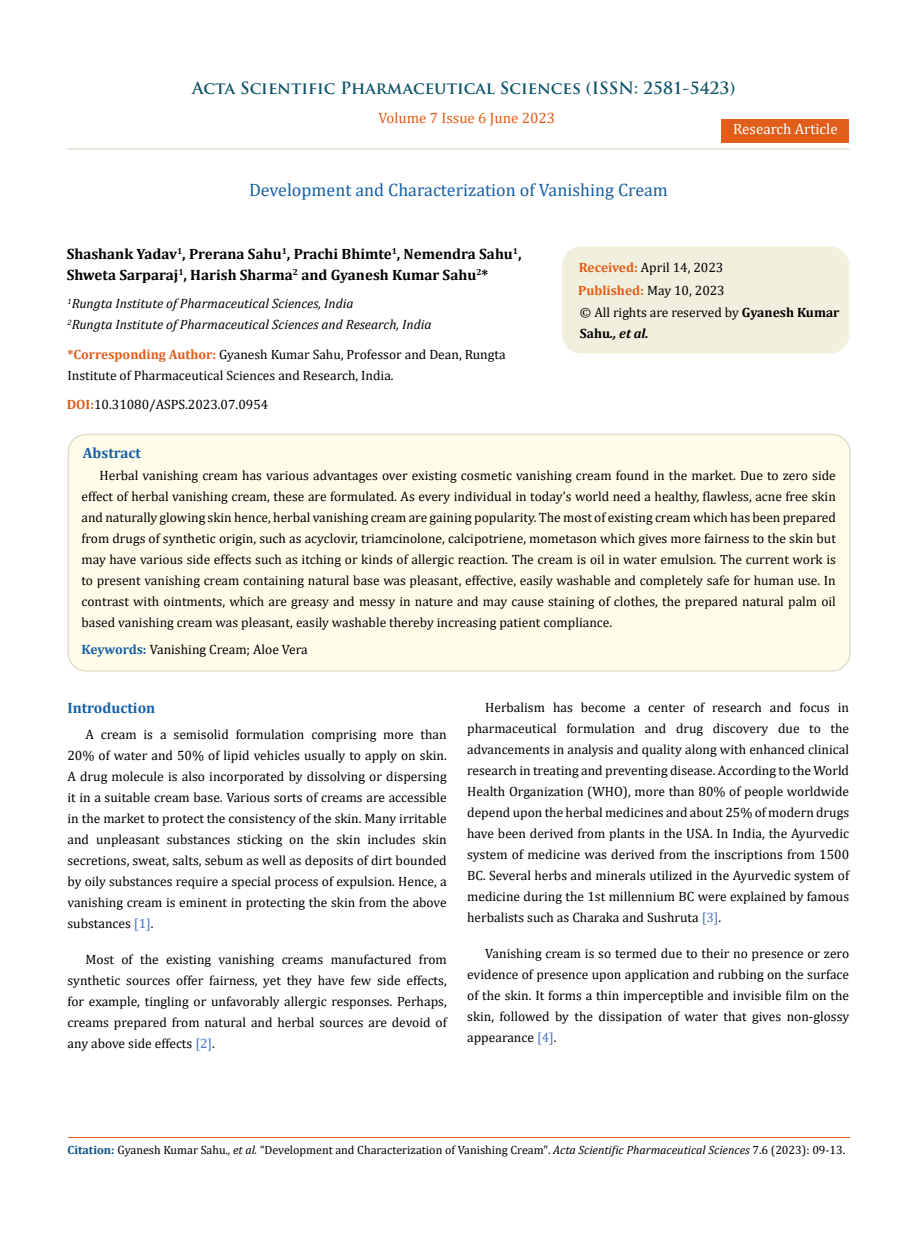
<style>
.page{position:relative;width:917px;height:1242px;background:#fff}
.page>*{position:absolute;margin:0;border:0;box-sizing:border-box;transform-origin:0 0}
.t1{font:18px "Cambria";color:#1560a6}
.t2{font:700 16.5px "Trajan Pro";color:#0e546a}
.t3{font:700 15px/21px "Cambria";color:#000}
.t4{font:15px "Cambria";color:#e05d1a}
.t5{font:700 15px "Cambria";color:#1560a6}
.t6{font:15px "Cambria";color:#fff}
.t7{font:13.5px/21px "Cambria";color:#000;text-align:justify}
.t8{font:italic 13.5px/21px "Cambria";color:#000}
.t9{font:12px "Cambria";color:#000}
.s1{font-weight:700;color:#e05d1a}
.s2{font-weight:700}
.s3{font-weight:700;font-style:italic}
.s4{font-weight:700;color:#1560a6}
.s5{color:#4472c4}
.s6{font-weight:700;color:#035089}
.s7{font-style:italic}
</style>
<div class="page">
<div style="left:721px;top:119px;width:128px;height:23px;background:#e05d1a"></div>
<div style="left:563px;top:247px;width:285px;height:106px;background:#f1f0de;border-radius:18px"></div>
<div style="left:562px;top:247px;width:287px;height:106px;border:2px solid #f1f0de;border-radius:18px"></div>
<div style="left:68px;top:434px;width:781px;height:237px;background:#fffde9;border-radius:18px"></div>
<div style="left:67px;top:434px;width:783px;height:238px;border:2px solid #e0dfcd;border-radius:18px"></div>
<hr style="left:68px;top:1138px;width:781px;height:1px;background:#e05d1a">
<hr style="left:67px;top:148px;width:782px;height:2px;background:#e0dfcd">
<p class="t2" style="left:192px;top:77px;width:545px">Acta Scientific Pharmaceutical Sciences (ISSN: 2581-5423)</p>
<p class="t4" style="left:378px;top:109px;width:178px">Volume 7 Issue 6 June 2023</p>
<p class="t6" style="left:733px;top:120px;width:106px">Research Article</p>
<h1 class="t1" style="left:249px;top:180px;width:420px">Development and Characterization of Vanishing Cream</h1>
<p class="t3" style="left:67px;top:243px;width:456px">Shashank Yadav<sup>1</sup>, Prerana Sahu<sup>1</sup>, Prachi Bhimte<sup>1</sup>, Nemendra Sahu<sup>1</sup>,<br>Shweta Sarparaj<sup>1</sup>, Harish Sharma<sup>2</sup> and Gyanesh Kumar Sahu<sup>2</sup>*</p>
<p class="t8" style="left:67px;top:293px;width:365px"><sup>1</sup>Rungta Institute of Pharmaceutical Sciences, India<br><sup>2</sup>Rungta Institute of Pharmaceutical Sciences and Research, India</p>
<p class="t7" style="left:67px;top:343px;width:439px"><span class="s1">*Corresponding Author:</span> Gyanesh Kumar Sahu, Professor and Dean, Rungta<br>Institute of Pharmaceutical Sciences and Research, India.</p>
<p class="t7" style="left:67px;top:394px;width:203px"><span class="s1">DOI:</span>10.31080/ASPS.2023.07.0954</p>
<p class="t7" style="left:578px;top:256px;width:148px;line-height:23px"><span class="s1">Received:</span> April 14, 2023<br><span class="s1">Published:</span> May 10, 2023</p>
<p class="t7" style="left:580px;top:301px;width:261px">© All rights are reserved by <span class="s2">Gyanesh Kumar<br>Sahu</span><span class="s3">., et al.</span></p>
<p class="t5" style="left:83px;top:442px;width:60px">Abstract</p>
<p class="t7" style="left:81px;top:465px;width:756px;text-indent:18px">Herbal vanishing cream has various advantages over existing cosmetic vanishing cream found in the market. Due to zero side effect of herbal vanishing cream, these are formulated. As every individual in today’s world need a healthy, flawless, acne free skin and naturally glowing skin hence, herbal vanishing cream are gaining popularity. The most of existing cream which has been prepared from drugs of synthetic origin, such as acyclovir, triamcinolone, calcipotriene, mometason which gives more fairness to the skin but may have various side effects such as itching or kinds of allergic reaction. The cream is oil in water emulsion. The current work is to present vanishing cream containing natural base was pleasant, effective, easily washable and completely safe for human use. In contrast with ointments, which are greasy and messy in nature and may cause staining of clothes, the prepared natural palm oil based vanishing cream was pleasant, easily washable thereby increasing patient compliance.</p>
<p class="t7" style="left:81px;top:639px;width:228px"><span class="s4">Keywords:</span> Vanishing Cream; Aloe Vera</p>
<p class="t5" style="left:67px;top:698px;width:89px">Introduction</p>
<p class="t7" style="left:67px;top:724px;width:381px;text-indent:18px">A cream is a semisolid formulation comprising more than 20% of water and 50% of lipid vehicles usually to apply on skin.<br>A drug molecule is also incorporated by dissolving or dispersing it in a suitable cream base. Various sorts of creams are accessible in the market to protect the consistency of the skin. Many irritable and unpleasant substances sticking on the skin includes skin secretions, sweat, salts, sebum as well as deposits of dirt bounded by oily substances require a special process of expulsion. Hence, a vanishing cream is eminent in protecting the skin from the above substances <span class="s5">[1]</span>.</p>
<p class="t7" style="left:67px;top:949px;width:381px;text-indent:18px">Most of the existing vanishing creams manufactured from synthetic sources offer fairness, yet they have few side effects, for example, tingling or unfavorably allergic responses. Perhaps, creams prepared from natural and herbal sources are devoid of any above side effects <span class="s5">[2]</span>.</p>
<p class="t7" style="left:467px;top:697px;width:383px;text-indent:18px">Herbalism has become a center of research and focus in pharmaceutical formulation and drug discovery due to the advancements in analysis and quality along with enhanced clinical research in treating and preventing disease. According to the World Health Organization (WHO), more than 80% of people worldwide depend upon the herbal medicines and about 25% of modern drugs have been derived from plants in the USA. In India, the Ayurvedic system of medicine was derived from the inscriptions from 1500<br>BC. Several herbs and minerals utilized in the Ayurvedic system of medicine during the 1st millennium BC were explained by famous herbalists such as Charaka and Sushruta <span class="s5">[3]</span>.</p>
<p class="t7" style="left:467px;top:943px;width:383px;text-indent:18px">Vanishing cream is so termed due to their no presence or zero evidence of presence upon application and rubbing on the surface of the skin. It forms a thin imperceptible and invisible film on the skin, followed by the dissipation of water that gives non-glossy appearance <span class="s5">[4]</span>.</p>
<p class="t9" style="left:68px;top:1143px;width:779px"><span class="s6">Citation:</span> Gyanesh Kumar Sahu<span class="s7">., et al.</span> “Development and Characterization of Vanishing Cream". <span class="s7">Acta Scientific Pharmaceutical Sciences</span> 7.6 (2023): 09-13.</p>
</div>
